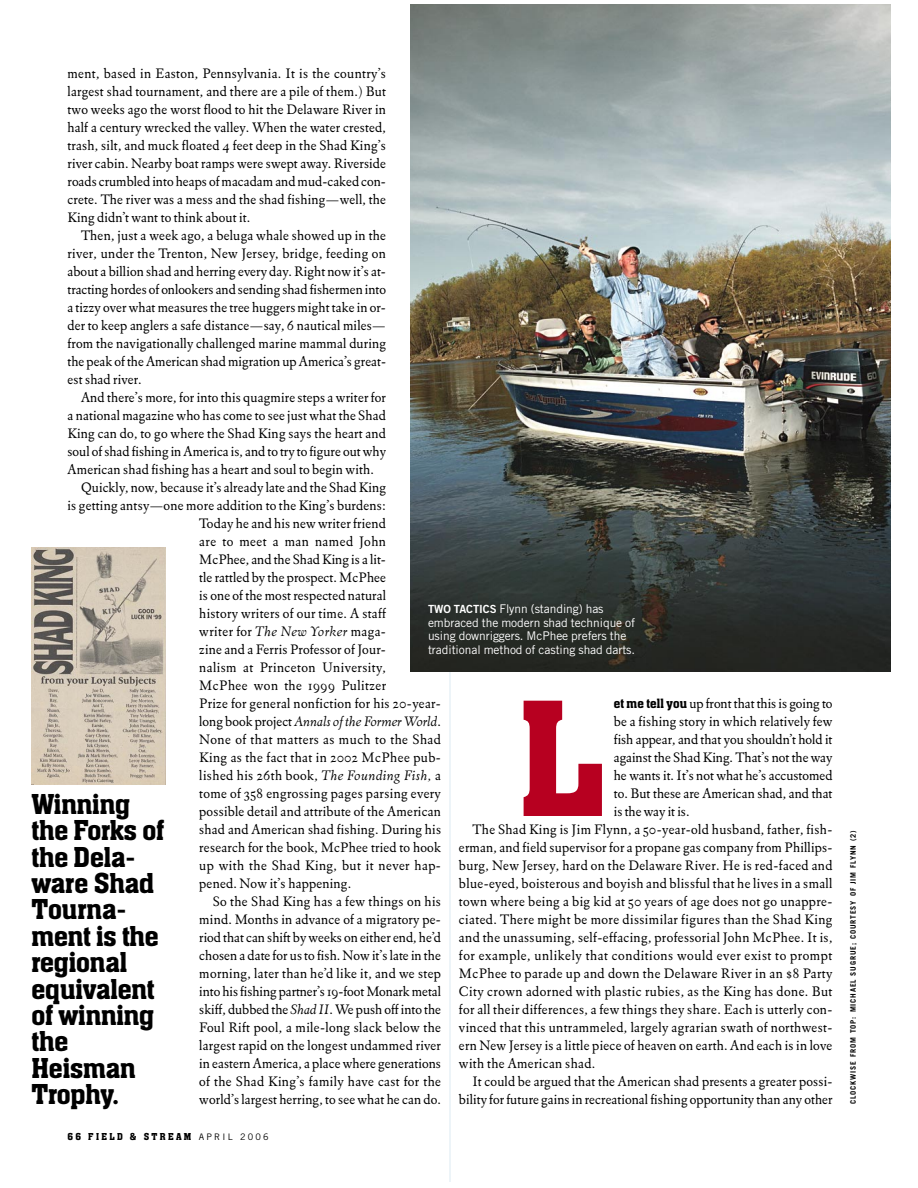
<style>
.page{position:relative;width:918px;height:1188px;background:#fff}
.page>*{position:absolute;margin:0;border:0;box-sizing:border-box;transform-origin:0 0}
.t1{font:500 172.95px "Aachen FS";color:#b70020}
.t2{font:500 30px/26.4px "Aachen FS";letter-spacing:-.005em;color:#000}
.t3{font:14.1px/18px "Eldorado Text";letter-spacing:.015em;color:#000;text-align:justify}
.t4{font:14.1px "Eldorado Text";letter-spacing:.04em;color:#000}
.t5{font:14.1px "Eldorado Text";letter-spacing:-.005em;color:#000}
.t6{font:italic 14.1px "Eldorado Text";letter-spacing:.005em;color:#000}
.t7{font:12px/13.5px "Trade Gothic LT";letter-spacing:-.005em;color:#fff}
.t8{font:500 10.5px "Aachen FS";letter-spacing:.215em;color:#000}
.t9{font:700 7.5px "Trade Gothic LT";letter-spacing:.11em;color:#000}
.s1{font-style:italic}
.s2{font-style:normal}
.s3{font-family:"Trade Gothic LT Bold Two";font-size:11.25px}
.s4{font-family:"Aachen FS";font-weight:500}
.s5{font-family:"Trade Gothic LT";font-weight:400;font-size:9px}
</style>
<div class="page">
<hr style="left:450px;top:4px;width:1px;height:1178px;background:#dcebf2">
<img style="left:410px;top:4px;width:481px;height:668px">
<img style="left:32px;top:547px;width:133px;height:237px">
<p class="t3" style="left:68px;top:66px;width:320px">ment, based in Easton, Pennsylvania. It is the country’s largest shad tournament, and there are a pile of them.) But two weeks ago the worst flood to hit the Delaware River in half a century wrecked the valley. When the water crested, trash, silt, and muck floated 4 feet deep in the Shad King’s river cabin. Nearby boat ramps were swept away. Riverside roads crumbled into heaps of macadam and mud-caked con&shy;crete. The river was a mess and the shad fishing—well, the King didn’t want to think about it.</p>
<p class="t3" style="left:68px;top:228px;width:320px;text-indent:14px">Then, just a week ago, a beluga whale showed up in the river, under the Trenton, New Jersey, bridge, feeding on about a billion shad and herring every day. Right now it’s at&shy;tracting hordes of onlookers and sending shad fishermen into a tizzy over what measures the tree huggers might take in or&shy;der to keep anglers a safe distance—say, 6 nautical miles— from the navigationally challenged marine mammal during the peak of the American shad migration up America’s great&shy;est shad river.</p>
<p class="t3" style="left:81px;top:390px;width:306px">And there’s more, for into this quagmire steps a writer for</p>
<p class="t3" style="left:68px;top:408px;width:320px">a national magazine who has come to see just what the Shad</p>
<p class="t3" style="left:68px;top:426px;width:320px">King can do, to go where the Shad King says the heart and</p>
<p class="t3" style="left:68px;top:444px;width:320px">soul of shad fishing in America is, and to try to figure out why</p>
<p class="t3" style="left:68px;top:462px;width:308px">American shad fishing has a heart and soul to begin with.</p>
<p class="t3" style="left:81px;top:480px;width:307px">Quickly, now, because it’s already late and the Shad King</p>
<p class="t3" style="left:68px;top:498px;width:320px">is getting antsy—one more addition to the King’s burdens:</p>
<p class="t3" style="left:199px;top:516px;width:188px">Today he and his new writer friend</p>
<p class="t3" style="left:199px;top:534px;width:188px">are to meet a man named John</p>
<p class="t3" style="left:199px;top:552px;width:188px">McPhee, and the Shad King is a lit-</p>
<p class="t3" style="left:199px;top:570px;width:188px">tle rattled by the prospect. McPhee</p>
<p class="t3" style="left:199px;top:588px;width:188px">is one of the most respected natural</p>
<p class="t3" style="left:199px;top:606px;width:188px">history writers of our time. A staff</p>
<p class="t3" style="left:199px;top:624px;width:188px">writer for <span class="s1">The New Yorker</span> maga-</p>
<p class="t3" style="left:199px;top:642px;width:188px">zine and a Ferris Professor of Jour-</p>
<p class="t3" style="left:199px;top:660px;width:188px">nalism at Princeton University,</p>
<p class="t3" style="left:199px;top:678px;width:188px">McPhee won the 1999 Pulitzer</p>
<p class="t3" style="left:199px;top:696px;width:243px">Prize for general nonfiction for his 20-year-</p>
<p class="t6" style="left:199px;top:716px;width:243px"><span class="s2">long book project</span> Annals of the Former World<span class="s2">.</span></p>
<p class="t3" style="left:199px;top:732px;width:243px">None of that matters as much to the Shad</p>
<p class="t3" style="left:199px;top:750px;width:243px">King as the fact that in 2002 McPhee pub-</p>
<p class="t3" style="left:199px;top:768px;width:243px">lished his 26th book, <span class="s1">The Founding Fish,</span> a</p>
<p class="t3" style="left:199px;top:786px;width:243px">tome of 358 engrossing pages parsing every</p>
<p class="t3" style="left:199px;top:804px;width:243px">possible detail and attribute of the American</p>
<p class="t3" style="left:199px;top:822px;width:243px">shad and American shad fishing. During his</p>
<p class="t3" style="left:199px;top:840px;width:243px">research for the book, McPhee tried to hook</p>
<p class="t3" style="left:199px;top:858px;width:243px">up with the Shad King, but it never hap-</p>
<p class="t3" style="left:199px;top:876px;width:153px">pened. Now it’s happening.</p>
<p class="t3" style="left:213px;top:894px;width:230px">So the Shad King has a few things on his</p>
<p class="t3" style="left:199px;top:912px;width:243px">mind. Months in advance of a migratory pe-</p>
<p class="t3" style="left:199px;top:930px;width:243px">riod that can shift by weeks on either end, he’d</p>
<p class="t3" style="left:199px;top:948px;width:243px">chosen a date for us to fish. Now it’s late in the</p>
<p class="t3" style="left:199px;top:966px;width:243px">morning, later than he’d like it, and we step</p>
<p class="t5" style="left:199px;top:986px;width:243px">into his fishing partner’s 19-foot Monark metal</p>
<p class="t3" style="left:199px;top:1002px;width:243px">skiff, dubbed the <span class="s1">Shad II</span>. We push off into the</p>
<p class="t3" style="left:199px;top:1020px;width:243px">Foul Rift pool, a mile-long slack below the</p>
<p class="t3" style="left:199px;top:1038px;width:243px">largest rapid on the longest undammed river</p>
<p class="t3" style="left:199px;top:1056px;width:243px">in eastern America, a place where generations</p>
<p class="t3" style="left:199px;top:1074px;width:243px">of the Shad King’s family have cast for the</p>
<p class="t3" style="left:199px;top:1092px;width:243px">world’s largest herring, to see what he can do.</p>
<p class="t7" style="left:428px;top:603px;width:209px"><span class="s3">TWO TACTICS</span> Flynn (standing) has embraced the modern shad technique of using downriggers. McPhee prefers the traditional method of casting shad darts.</p>
<h1 class="t1" style="left:518px;top:692px;width:90px">L</h1>
<p class="t3" style="left:614px;top:696px;width:220px"><span class="s4">et me tell you</span> up front that this is going to</p>
<p class="t3" style="left:614px;top:714px;width:220px">be a fishing story in which relatively few</p>
<p class="t3" style="left:614px;top:732px;width:220px">fish appear, and that you shouldn’t hold it</p>
<p class="t3" style="left:614px;top:750px;width:220px">against the Shad King. That’s not the way</p>
<p class="t3" style="left:614px;top:768px;width:220px">he wants it. It’s not what he’s accustomed</p>
<p class="t3" style="left:614px;top:786px;width:220px">to. But these are American shad, and that</p>
<p class="t3" style="left:614px;top:804px;width:77px">is the way it is.</p>
<p class="t3" style="left:472px;top:822px;width:362px">The Shad King is Jim Flynn, a 50-year-old husband, father, fish-</p>
<p class="t3" style="left:459px;top:840px;width:375px">erman, and field supervisor for a propane gas company from Phillips-</p>
<p class="t3" style="left:459px;top:858px;width:375px">burg, New Jersey, hard on the Delaware River. He is red-faced and</p>
<p class="t3" style="left:459px;top:876px;width:375px">blue-eyed, boisterous and boyish and blissful that he lives in a small</p>
<p class="t3" style="left:459px;top:894px;width:375px">town where being a big kid at 50 years of age does not go unappre-</p>
<p class="t3" style="left:459px;top:912px;width:375px">ciated. There might be more dissimilar figures than the Shad King</p>
<p class="t3" style="left:459px;top:930px;width:375px">and the unassuming, self-effacing, professorial John McPhee. It is,</p>
<p class="t4" style="left:459px;top:950px;width:375px">for example, unlikely that conditions would ever exist to prompt</p>
<p class="t3" style="left:459px;top:966px;width:375px">McPhee to parade up and down the Delaware River in an $8 Party</p>
<p class="t3" style="left:459px;top:984px;width:375px">City crown adorned with plastic rubies, as the King has done. But</p>
<p class="t3" style="left:459px;top:1002px;width:375px">for all their differences, a few things they share. Each is utterly con-</p>
<p class="t3" style="left:459px;top:1020px;width:375px">vinced that this untrammeled, largely agrarian swath of northwest-</p>
<p class="t3" style="left:459px;top:1038px;width:375px">ern New Jersey is a little piece of heaven on earth. And each is in love</p>
<p class="t3" style="left:459px;top:1056px;width:138px">with the American shad.</p>
<p class="t3" style="left:472px;top:1074px;width:361px">It could be argued that the American shad presents a greater possi-</p>
<p class="t3" style="left:459px;top:1092px;width:375px">bility for future gains in recreational fishing opportunity than any other</p>
<h2 class="t2" style="left:32px;top:792px;width:134px">Winning the Forks of the Dela&shy;ware Shad<br>Tourna&shy;ment is the regional equivalent of winning the<br>Heisman<br>Trophy.</h2>
<p class="t8" style="left:68px;top:1132px;width:203px">66 FIELD &amp; STREAM <span class="s5">APRIL 2006</span></p>
<p class="t9" style="left:851px;top:1104px;width:275px;rotate:-90deg">CLOCKWISE FROM TOP: MICHAEL SUGRUE; COURTESY OF JIM FLYNN (2)</p>
</div>
